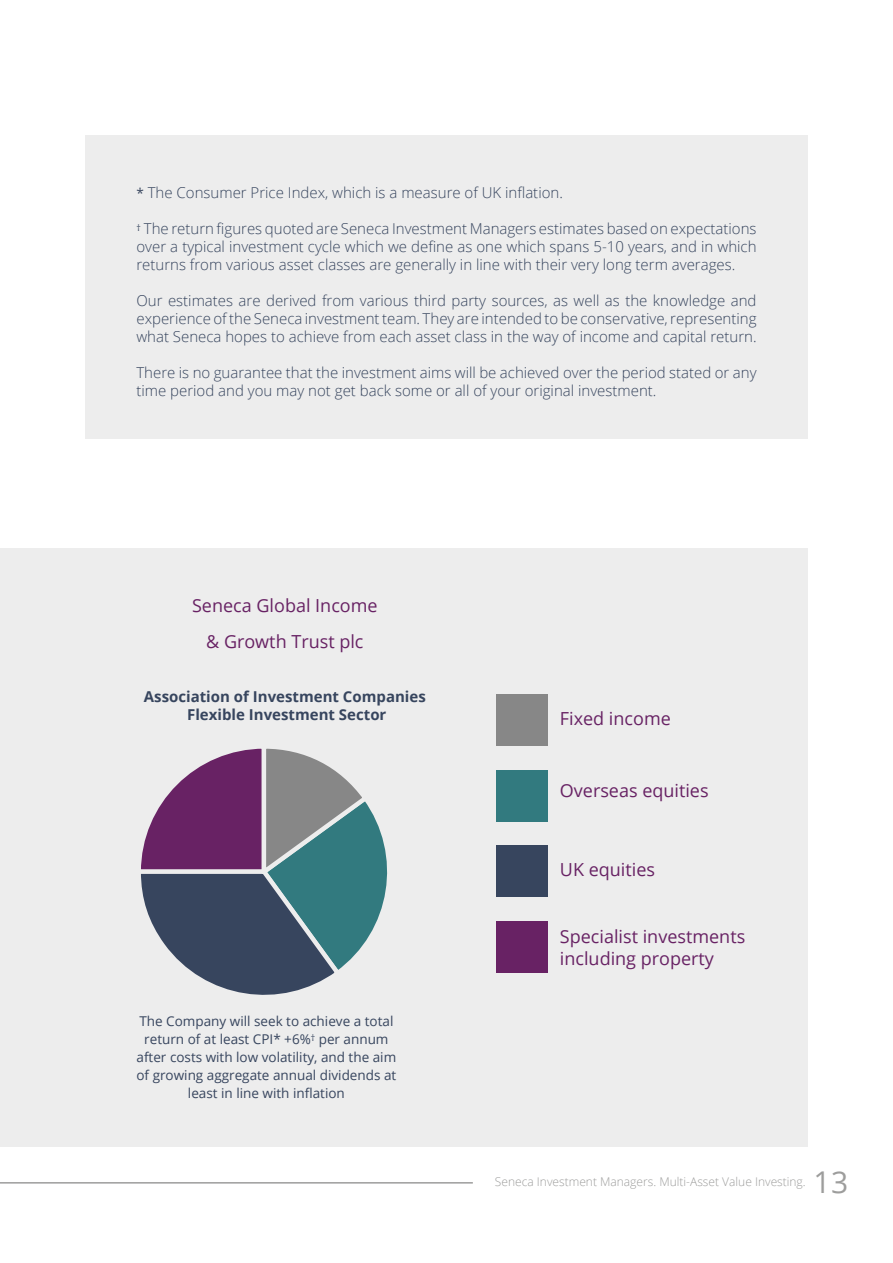
<style>
.page{position:relative;width:893px;height:1263px;background:#fff}
.page>*{position:absolute;margin:0;border:0;box-sizing:border-box;transform-origin:0 0}
.t1{font:30px "Open Sans";color:#9d9d9c}
.t2{font:18px/36px "Open Sans";color:#682264;text-align:center}
.t3{font:300 15px/18px "Open Sans";color:#37455e;text-align:justify}
.t4{font:700 15px/18px "Open Sans";color:#37455e;text-align:center}
.t5{font:13.5px/18px "Open Sans";color:#37455e;text-align:center}
.t6{font:300 12px "Open Sans";color:#9d9d9c}
.s1{font-weight:400;font-size:13.5px}
</style>
<div class="page">
<div style="left:0;top:549px;width:808px;height:598px;background:#ededed"></div>
<div style="left:497px;top:846px;width:51px;height:51px;background:#37455e"></div>
<div style="left:497px;top:921px;width:51px;height:52px;background:#682264"></div>
<div style="left:86px;top:135px;width:722px;height:304px;background:#ededed"></div>
<svg style="left:141px;top:748px;width:247px;height:247px"></svg>
<div style="left:497px;top:694px;width:51px;height:51px;background:#878787"></div>
<div style="left:497px;top:770px;width:51px;height:51px;background:#327a7f"></div>
<hr style="left:0;top:1182px;width:473px;height:1px;background:#9d9d9c">
<p class="t3" style="left:136px;top:183px;width:428px"><span class="s1">*</span> The Consumer Price Index, which is a measure of UK inflation.</p>
<p class="t3" style="left:136px;top:219px;width:622px"><sup>†</sup> The return figures quoted are Seneca Investment Managers estimates based on expectations over a typical investment cycle which we define as one which spans 5-10 years, and in which returns from various asset classes are generally in line with their very long term averages.</p>
<p class="t3" style="left:136px;top:291px;width:622px">Our estimates are derived from various third party sources, as well as the knowledge and experience of the Seneca investment team. They are intended to be conservative, representing what Seneca hopes to achieve from each asset class in the way of income and capital return.</p>
<p class="t3" style="left:136px;top:363px;width:622px">There is no guarantee that the investment aims will be achieved over the period stated or any time period and you may not get back some or all of your original investment.</p>
<p class="t2" style="left:192px;top:587px;width:187px">Seneca Global Income &amp; Growth Trust plc</p>
<p class="t4" style="left:144px;top:687px;width:283px">Association of Investment Companies<br>Flexible Investment Sector</p>
<p class="t5" style="left:136px;top:1012px;width:261px">The Company will seek to achieve a total return of at least CPI* +6%<sup>†</sup> per annum after costs with low volatility, and the aim of growing aggregate annual dividends at least in line with inflation</p>
<p class="t2" style="left:560px;top:699px;width:112px">Fixed income</p>
<p class="t2" style="left:560px;top:772px;width:150px">Overseas equities</p>
<p class="t2" style="left:560px;top:851px;width:97px">UK equities</p>
<p class="t2" style="left:560px;top:925px;width:187px;line-height:21.6px;text-align:left">Specialist investments including property</p>
<p class="t6" style="left:495px;top:1173px;width:312px">Seneca Investment Managers. Multi-Asset Value Investing.</p>
<h1 class="t1" style="left:814px;top:1162px;width:36px">13</h1>
</div>
